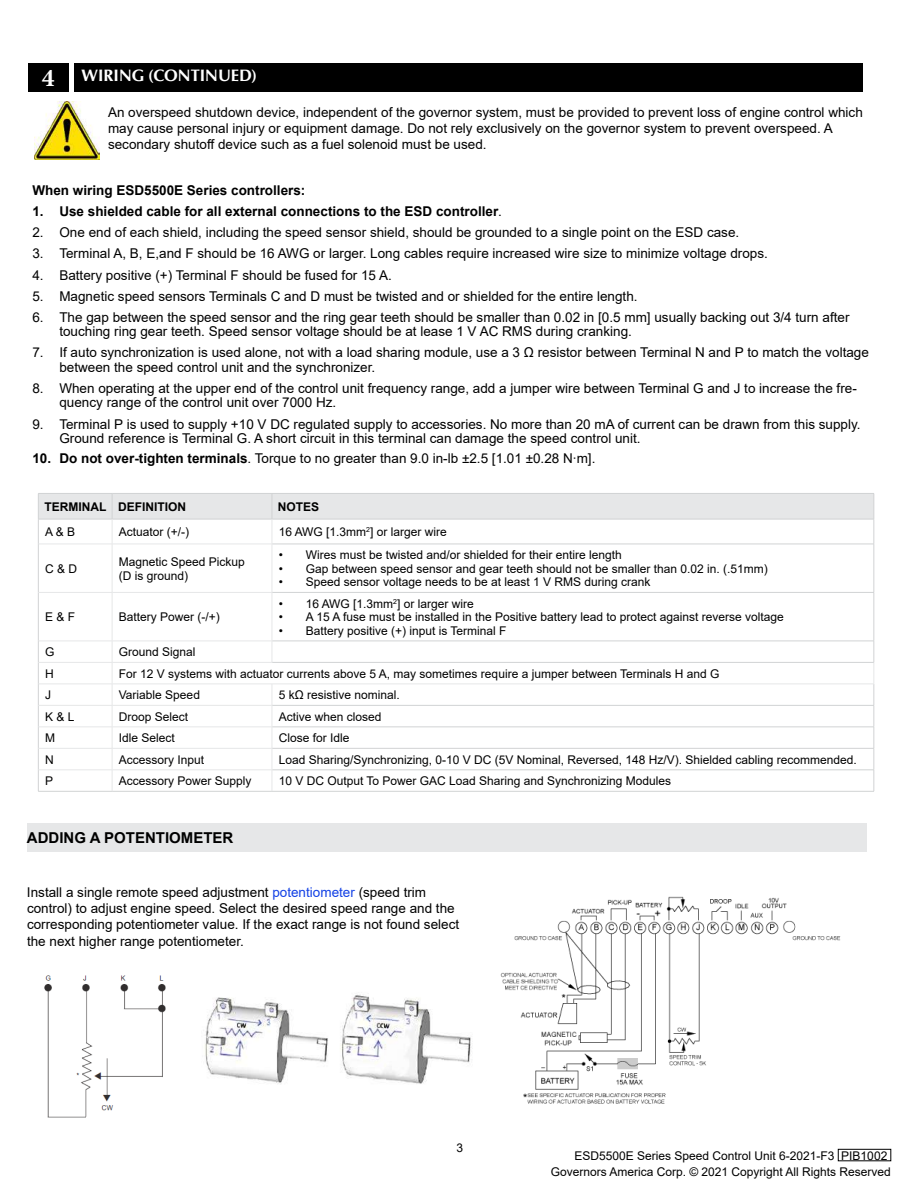
<style>
.page{position:relative;width:918px;height:1188px;background:#fff}
.page>*{position:absolute;margin:0;border:0;box-sizing:border-box;transform-origin:0 0}
.t1{font:700 16.5px "URW Classico";color:#fff}
.t2{font:700 15px "Arial";color:#000}
.t3{font:13.5px/16.2px "Arial";color:#000}
.t4{font:700 13.5px "Arial";color:#000}
.t5{font:12px/13.5px "Arial";color:#000}
.t6{font:700 12px "Arial";color:#000}
.s1{font-family:"Minion Pro";font-size:25.5px}
.s2{font-weight:400}
.s3{font-weight:700}
.s4{color:#1341e5}
</style>
<div class="page">
<div style="left:838px;top:1149px;width:53px;height:12px;border:1px solid #000"></div>
<hr style="left:38px;top:544px;width:1px;height:48px;background:#d1d3d4">
<hr style="left:272px;top:544px;width:602px;height:1px;background:#d1d3d4">
<hr style="left:874px;top:544px;width:1px;height:48px;background:#d1d3d4">
<hr style="left:38px;top:592px;width:1px;height:49px;background:#d1d3d4">
<hr style="left:272px;top:592px;width:602px;height:1px;background:#d1d3d4">
<hr style="left:874px;top:593px;width:1px;height:48px;background:#d1d3d4">
<hr style="left:272px;top:641px;width:602px;height:1px;background:#d1d3d4">
<hr style="left:272px;top:662px;width:602px;height:1px;background:#d1d3d4">
<hr style="left:272px;top:705px;width:602px;height:1px;background:#d1d3d4">
<hr style="left:272px;top:727px;width:602px;height:1px;background:#d1d3d4">
<hr style="left:272px;top:748px;width:602px;height:1px;background:#d1d3d4">
<svg style="left:38px;top:641px;width:1px;height:150px"></svg>
<hr style="left:272px;top:770px;width:602px;height:1px;background:#d1d3d4">
<hr style="left:38px;top:791px;width:74px;height:1px;background:#d1d3d4">
<hr style="left:112px;top:791px;width:160px;height:1px;background:#d1d3d4">
<hr style="left:272px;top:791px;width:602px;height:1px;background:#d1d3d4">
<svg style="left:38px;top:493px;width:837px;height:51px"></svg>
<hr style="left:39px;top:544px;width:73px;height:1px;background:#e6e7e8">
<hr style="left:112px;top:544px;width:160px;height:1px;background:#e6e7e8">
<hr style="left:112px;top:544px;width:1px;height:48px;background:#e6e7e8">
<hr style="left:272px;top:544px;width:1px;height:48px;background:#e6e7e8">
<hr style="left:39px;top:592px;width:73px;height:1px;background:#e6e7e8">
<hr style="left:112px;top:592px;width:160px;height:1px;background:#e6e7e8">
<hr style="left:112px;top:593px;width:1px;height:48px;background:#e6e7e8">
<hr style="left:272px;top:593px;width:1px;height:48px;background:#e6e7e8">
<hr style="left:39px;top:641px;width:73px;height:1px;background:#e6e7e8">
<hr style="left:112px;top:641px;width:160px;height:1px;background:#e6e7e8">
<svg style="left:272px;top:641px;width:1px;height:21px"></svg>
<hr style="left:39px;top:662px;width:73px;height:1px;background:#e6e7e8">
<hr style="left:112px;top:662px;width:160px;height:1px;background:#e6e7e8">
<svg style="left:874px;top:641px;width:1px;height:150px"></svg>
<hr style="left:39px;top:684px;width:73px;height:1px;background:#e6e7e8">
<hr style="left:112px;top:684px;width:160px;height:1px;background:#e6e7e8">
<hr style="left:272px;top:684px;width:602px;height:1px;background:#e6e7e8">
<hr style="left:39px;top:705px;width:73px;height:1px;background:#e6e7e8">
<hr style="left:112px;top:705px;width:160px;height:1px;background:#e6e7e8">
<hr style="left:39px;top:727px;width:73px;height:1px;background:#e6e7e8">
<hr style="left:112px;top:727px;width:160px;height:1px;background:#e6e7e8">
<hr style="left:39px;top:748px;width:73px;height:1px;background:#e6e7e8">
<hr style="left:112px;top:748px;width:160px;height:1px;background:#e6e7e8">
<hr style="left:39px;top:770px;width:73px;height:1px;background:#e6e7e8">
<hr style="left:112px;top:770px;width:160px;height:1px;background:#e6e7e8">
<svg style="left:112px;top:642px;width:1px;height:149px"></svg>
<svg style="left:272px;top:685px;width:1px;height:106px"></svg>
<div style="left:74px;top:63px;width:789px;height:28px;background:#000"></div>
<div style="left:28px;top:63px;width:41px;height:28px;background:#000"></div>
<img style="left:35px;top:102px;width:64px;height:57px">
<div style="left:27px;top:824px;width:839px;height:28px;background:#e6e7e8"></div>
<img style="left:500px;top:896px;width:341px;height:208px">
<img style="left:44px;top:975px;width:122px;height:143px">
<img style="left:205px;top:995px;width:266px;height:89px">
<p class="t1" style="left:42px;top:65px;width:65px"><span class="s1">4</span> Wirin</p>
<p class="t1" style="left:132px;top:65px;width:126px">g (CONTINUED)</p>
<p class="t3" style="left:108px;top:104px;width:756px">An overspeed shutdown device, independent of the governor system, must be provided to prevent loss of engine control which may cause personal injury or equipment damage. Do not rely exclusively on the governor system to prevent overspeed. A secondary shutoff device such as a fuel solenoid must be used.</p>
<p class="t4" style="left:32px;top:181px;width:275px">When wiring ESD5500E Series controllers:</p>
<p class="t4" style="left:32px;top:202px;width:471px">1. Use shielded cable for all external connections to the ESD controller<span class="s2">.</span></p>
<p class="t3" style="left:32px;top:224px;width:708px">2. One end of each shield, including the speed sensor shield, should be grounded to a single point on the ESD case.</p>
<p class="t3" style="left:32px;top:246px;width:737px">3. Terminal A, B, E,and F should be 16 AWG or larger. Long cables require increased wire size to minimize voltage drops.</p>
<p class="t3" style="left:32px;top:267px;width:361px">4. Battery positive (+) Terminal F should be fused for 15 A.</p>
<p class="t3" style="left:32px;top:288px;width:607px">5. Magnetic speed sensors Terminals C and D must be twisted and or shielded for the entire length.</p>
<p class="t3" style="left:59px;top:310px;width:792px;line-height:14.4px;text-indent:-27px">6. The gap between the speed sensor and the ring gear teeth should be smaller than 0.02 in [0.5 mm] usually backing out 3/4 turn after touching ring gear teeth. Speed sensor voltage should be at lease 1 V AC RMS during cranking.</p>
<p class="t3" style="left:59px;top:345px;width:811px;line-height:14.4px;text-indent:-27px">7. If auto synchronization is used alone, not with a load sharing module, use a 3 Ω resistor between Terminal N and P to match the voltage between the speed control unit and the synchronizer.</p>
<p class="t3" style="left:59px;top:381px;width:799px;line-height:14.4px;text-indent:-27px">8. When operating at the upper end of the control unit frequency range, add a jumper wire between Terminal G and J to increase the fre&shy;quency range of the control unit over 7000 Hz.</p>
<p class="t3" style="left:59px;top:417px;width:803px;line-height:14.4px;text-indent:-27px">9. Terminal P is used to supply +10 V DC regulated supply to accessories. No more than 20 mA of current can be drawn from this supply.<br>Ground reference is Terminal G. A short circuit in this terminal can damage the speed control unit.</p>
<p class="t3" style="left:32px;top:450px;width:565px"><span class="s3">10. Do not over-tighten terminals</span>. Torque to no greater than 9.0 in-lb ±2.5 [1.01 ±0.28 N∙m].</p>
<p class="t6" style="left:44px;top:498px;width:10px">TERM</p>
<p class="t6" style="left:78px;top:498px;width:100px">INAL DEFINITION</p>
<p class="t6" style="left:278px;top:498px;width:9px">NOTE</p>
<p class="t6" style="left:311px;top:498px;width:10px">S</p>
<p class="t5" style="left:45px;top:525px;width:32px">A &amp; B</p>
<p class="t5" style="left:119px;top:525px;width:72px">Actuator (+/-)</p>
<p class="t5" style="left:279px;top:525px;width:170px">16 AWG [1.3mm<sup>2</sup>] or larger wire</p>
<p class="t5" style="left:45px;top:562px;width:34px">C &amp; D</p>
<p class="t5" style="left:119px;top:555px;width:128px">Magnetic Speed Pickup (D is ground)</p>
<p class="t5" style="left:279px;top:548px;width:345px">• Wires must be twisted and/or shielded for their entire length</p>
<p class="t5" style="left:279px;top:562px;width:491px">• Gap between speed sensor and gear teeth should not be smaller than 0.02 in. (.51mm)</p>
<p class="t5" style="left:279px;top:575px;width:373px">• Speed sensor voltage needs to be at least 1 V RMS during crank</p>
<p class="t5" style="left:45px;top:610px;width:32px">E &amp; F</p>
<p class="t5" style="left:119px;top:610px;width:103px">Battery Power (-/+)</p>
<p class="t5" style="left:279px;top:597px;width:197px">• 16 AWG [1.3mm<sup>2</sup>] or larger wire</p>
<p class="t5" style="left:279px;top:610px;width:507px">• A 15 A fuse must be installed in the Positive battery lead to protect against reverse voltage</p>
<p class="t5" style="left:279px;top:624px;width:229px">• Battery positive (+) input is Terminal F</p>
<p class="t5" style="left:45px;top:645px;width:11px">G</p>
<p class="t5" style="left:119px;top:645px;width:78px">Ground Signal</p>
<p class="t5" style="left:45px;top:667px;width:10px">H</p>
<p class="t5" style="left:119px;top:667px;width:602px">For 12 V systems with actuator currents above 5 A, may sometimes require a jumper between Terminals H and G</p>
<p class="t5" style="left:45px;top:688px;width:7px">J</p>
<p class="t5" style="left:119px;top:688px;width:83px">Variable Speed</p>
<p class="t5" style="left:279px;top:688px;width:123px">5 kΩ resistive nominal.</p>
<p class="t5" style="left:45px;top:710px;width:31px">K &amp; L</p>
<p class="t5" style="left:119px;top:710px;width:71px">Droop Select</p>
<p class="t5" style="left:279px;top:710px;width:104px">Active when closed</p>
<p class="t5" style="left:45px;top:731px;width:11px">M</p>
<p class="t5" style="left:119px;top:731px;width:58px">Idle Select</p>
<p class="t5" style="left:279px;top:731px;width:72px">Close for Idle</p>
<p class="t5" style="left:45px;top:753px;width:10px">N</p>
<p class="t5" style="left:119px;top:753px;width:87px">Accessory Input</p>
<p class="t5" style="left:279px;top:753px;width:580px">Load Sharing/Synchronizing, 0-10 V DC (5V Nominal, Reversed, 148 Hz/V). Shielded cabling recommended.</p>
<p class="t5" style="left:45px;top:774px;width:10px">P</p>
<p class="t5" style="left:119px;top:774px;width:134px">Accessory Power Supply</p>
<p class="t5" style="left:279px;top:774px;width:394px">10 V DC Output To Power GAC Load Sharing and Synchronizing Modules</p>
<p class="t2" style="left:27px;top:827px;width:99px">ADDING A POTENT</p>
<p class="t2" style="left:165px;top:827px;width:16px">IOMETER</p>
<p class="t3" style="left:27px;top:884px;width:434px">Install a single remote speed adjustment <span class="s4">potentiometer</span> (speed trim control) to adjust engine speed. Select the desired speed range and the corresponding potentiometer value. If the exact range is not found select the next higher range potentiometer.</p>
<p class="t5" style="left:457px;top:1141px;width:8px">3</p>
<p class="t5" style="left:575px;top:1149px;width:314px">ESD5500E Series Speed Control Unit 6-2021-F3 PIB1002</p>
<p class="t5" style="left:551px;top:1165px;width:342px">Governors America Corp. © 2021 Copyright All Rights Reserved</p>
</div>
